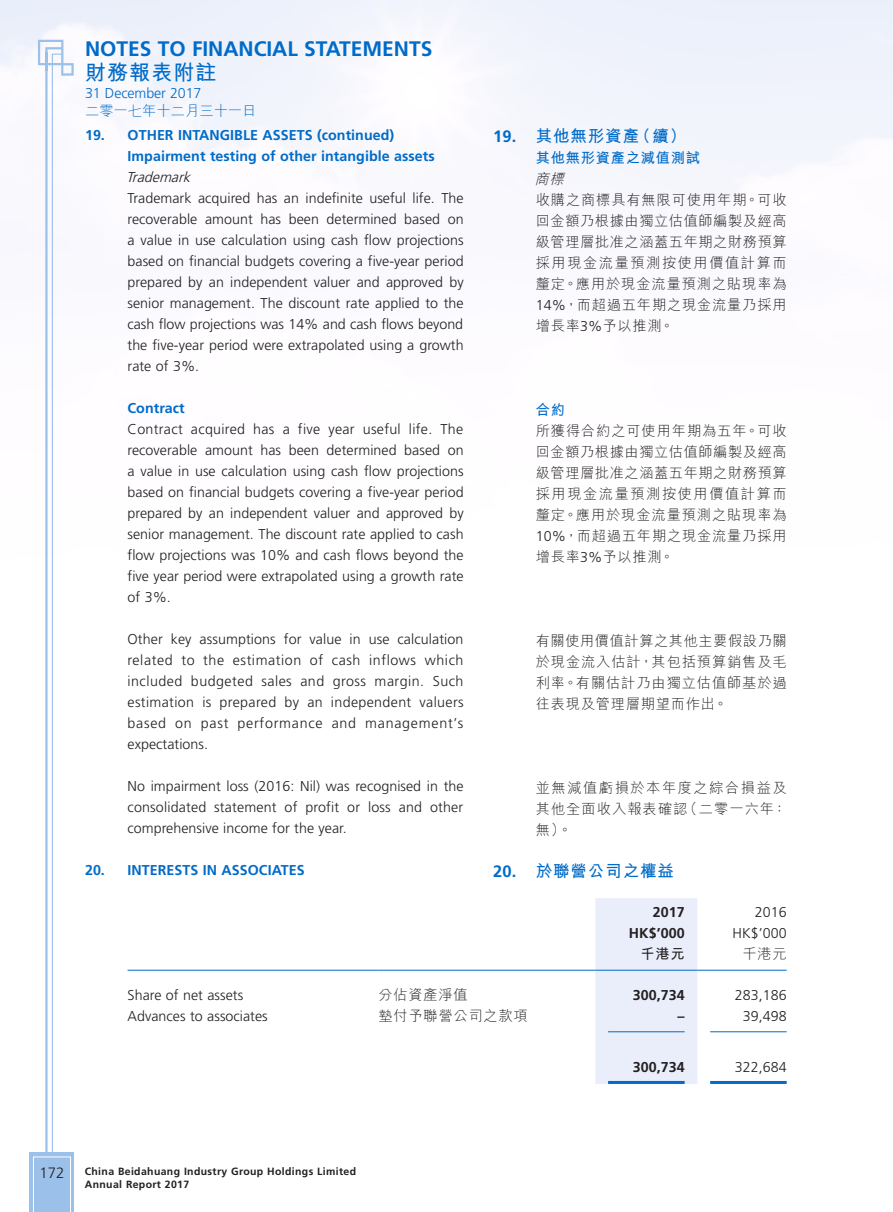
<style>
.page{position:relative;width:893px;height:1212px;background:#fff}
.page>*{position:absolute;margin:0;border:0;box-sizing:border-box;transform-origin:0 0}
.t1{font:700 21px "Frutiger LT Std";color:#006bc8}
.t2{font:700 21px "M Hei HK";letter-spacing:.055em;color:#006bc8}
.C_Heading_1{font:700 16.5px "M Hei HK";letter-spacing:.055em;color:#006bc8}
.t3{font:300 15px "Frutiger LT Std";color:#231f20}
.Body_Text{font:300 14.25px/21px "Frutiger LT Std";letter-spacing:.005em;color:#231f20;text-align:justify}
.C_Body_Text{font:300 14.25px/21px "M Hei HK";letter-spacing:.06em;color:#231f20;text-align:justify}
.Heading_1{font:700 14.25px "Frutiger LT Std";letter-spacing:.005em;color:#006bc8}
.Heading_2{font:700 14.25px "Frutiger LT Std";letter-spacing:.005em;color:#006bc8}
.Body_Text-2{font:700 14.25px "Frutiger LT Std";letter-spacing:.005em;color:#231f20}
.Body_Text-3{font:300 14.25px "M Hei HK";letter-spacing:.055em;color:#231f20}
.t4{font:300 14.25px "Frutiger LT Std";letter-spacing:-.005em;color:#006bc8}
.C_Heading_2{font:700 14.25px "M Hei HK";letter-spacing:.055em;color:#006bc8}
.t5{font:300 14.25px "M Hei HK";letter-spacing:.005em;color:#006bc8}
.Heading_3{font:italic 300 14.25px "Frutiger LT Std";color:#231f20}
.Body_Text-4{font:700 14.25px "M Hei HK";color:#231f20}
.C_Heading_3{font:italic 300 14.25px "M Hei HK";color:#231f20}
.t6{font:700 10.5px/12.8px "Frutiger LT Std";letter-spacing:.035em;color:#231f20}
.s1{font-family:"Frutiger LT Std"}
</style>
<div class="page">
<div style="left:30px;top:1152px;width:44px;height:60px;background:#9bc0ea"></div>
<svg style="left:33px;top:40px;width:41px;height:1172px"></svg>
<hr style="left:45px;top:52px;width:3px;height:19px;background:#9bc0ea">
<div style="left:595px;top:898px;width:102px;height:186px;background:#e9eefa"></div>
<hr style="left:128px;top:970px;width:250px;height:1px;background:#006bc8">
<hr style="left:378px;top:970px;width:217px;height:1px;background:#006bc8">
<hr style="left:595px;top:970px;width:102px;height:1px;background:#006bc8">
<hr style="left:697px;top:970px;width:90px;height:1px;background:#006bc8">
<hr style="left:608px;top:1031px;width:77px;height:1px;background:#006bc8">
<hr style="left:710px;top:1031px;width:77px;height:1px;background:#006bc8">
<hr style="left:608px;top:1081px;width:77px;height:3px;background:#006bc8">
<hr style="left:710px;top:1081px;width:77px;height:3px;background:#006bc8">
<h1 class="t1" style="left:85px;top:36px;width:349px">NOTES TO FINANCIAL STATEMENTS</h1>
<h1 class="t2" style="left:85px;top:57px;width:133px">財務報表附註</h1>
<p class="t4" style="left:85px;top:85px;width:118px">31 December 2017</p>
<p class="t5" style="left:85px;top:103px;width:173px">二零一七年十二月三十一日</p>
<p class="Heading_1" style="left:85px;top:127px;width:311px">19. OTHER INTANGIBLE ASSETS (continued)</p>
<p class="Heading_2" style="left:128px;top:148px;width:309px">Impairment testing of other intangible assets</p>
<p class="Heading_3" style="left:126px;top:169px;width:70px">Trademark</p>
<p class="Body_Text" style="left:128px;top:188px;width:338px">Trademark acquired has an indefinite useful life. The recoverable amount has been determined based on a value in use calculation using cash flow projections based on financial budgets covering a five-year period prepared by an independent valuer and approved by senior management. The discount rate applied to the cash flow projections was 14% and cash flows beyond the five-year period were extrapolated using a growth rate of 3%.</p>
<p class="Heading_2" style="left:128px;top:400px;width:59px">Contract</p>
<p class="Body_Text" style="left:128px;top:419px;width:338px">Contract acquired has a five year useful life. The recoverable amount has been determined based on a value in use calculation using cash flow projections based on financial budgets covering a five-year period prepared by an independent valuer and approved by senior management. The discount rate applied to cash flow projections was 10% and cash flows beyond the five year period were extrapolated using a growth rate of 3%.</p>
<p class="Body_Text" style="left:128px;top:629px;width:338px">Other key assumptions for value in use calculation related to the estimation of cash inflows which included budgeted sales and gross margin. Such estimation is prepared by an independent valuers based on past performance and management’s expectations.</p>
<p class="Body_Text" style="left:128px;top:776px;width:338px">No impairment loss (2016: Nil) was recognised in the consolidated statement of profit or loss and other comprehensive income for the year.</p>
<p class="Heading_1" style="left:85px;top:862px;width:221px">20. INTERESTS IN ASSOCIATES</p>
<p class="C_Heading_1" style="left:493px;top:124px;width:195px"><span class="s1">19.</span> 其他無形資產（續）</p>
<p class="C_Heading_2" style="left:536px;top:148px;width:166px">其他無形資產之減值測試</p>
<p class="C_Heading_3" style="left:534px;top:172px;width:35px">商標</p>
<p class="C_Body_Text" style="left:536px;top:189px;width:252px">收購之商標具有無限可使用年期。可收回金額乃根據由獨立估值師編製及經高級管理層批准之涵蓋五年期之財務預算採用現金流量預測按使用價值計算而釐定。應用於現金流量預測之貼現率為<span class="s1">14%</span>，而超過五年期之現金流量乃採用增長率<span class="s1">3%</span>予以推測。</p>
<p class="C_Heading_2" style="left:536px;top:400px;width:31px">合約</p>
<p class="C_Body_Text" style="left:536px;top:420px;width:252px">所獲得合約之可使用年期為五年。可收回金額乃根據由獨立估值師編製及經高級管理層批准之涵蓋五年期之財務預算採用現金流量預測按使用價值計算而釐定。應用於現金流量預測之貼現率為<span class="s1">10%</span>，而超過五年期之現金流量乃採用增長率<span class="s1">3%</span>予以推測。</p>
<p class="C_Body_Text" style="left:536px;top:630px;width:252px">有關使用價值計算之其他主要假設乃關於現金流入估計，其包括預算銷售及毛利率。有關估計乃由獨立估值師基於過往表現及管理層期望而作出。</p>
<p class="C_Body_Text" style="left:536px;top:777px;width:252px">並無減值虧損於本年度之綜合損益及其他全面收入報表確認（二零一六年：無）。</p>
<p class="C_Heading_1" style="left:493px;top:859px;width:182px"><span class="s1">20.</span> 於聯營公司之權益</p>
<p class="Body_Text-2" style="left:653px;top:904px;width:33px">2017</p>
<p class="Body_Text" style="left:755px;top:902px;width:33px">2016</p>
<p class="Body_Text-2" style="left:629px;top:925px;width:57px">HK$’000</p>
<p class="Body_Text" style="left:733px;top:923px;width:56px">HK$’000</p>
<p class="Body_Text-4" style="left:640px;top:944px;width:46px">千港元</p>
<p class="Body_Text-3" style="left:742px;top:947px;width:46px">千港元</p>
<p class="Body_Text" style="left:128px;top:985px;width:117px">Share of net assets</p>
<p class="Body_Text-3" style="left:378px;top:987px;width:91px">分佔資產淨值</p>
<p class="Body_Text-2" style="left:633px;top:987px;width:53px">300,734</p>
<p class="Body_Text" style="left:735px;top:985px;width:53px">283,186</p>
<p class="Body_Text" style="left:128px;top:1006px;width:142px">Advances to associates</p>
<p class="Body_Text-3" style="left:378px;top:1008px;width:151px">墊付予聯營公司之款項</p>
<p class="Body_Text-2" style="left:677px;top:1008px;width:9px">–</p>
<p class="Body_Text" style="left:743px;top:1006px;width:45px">39,498</p>
<p class="Body_Text-2" style="left:633px;top:1059px;width:53px">300,734</p>
<p class="Body_Text" style="left:735px;top:1057px;width:53px">322,684</p>
<p class="t3" style="left:39px;top:1164px;width:27px">172</p>
<p class="t6" style="left:85px;top:1165px;width:273px">China Beidahuang Industry Group Holdings Limited<br>Annual Report 2017</p>
</div>
